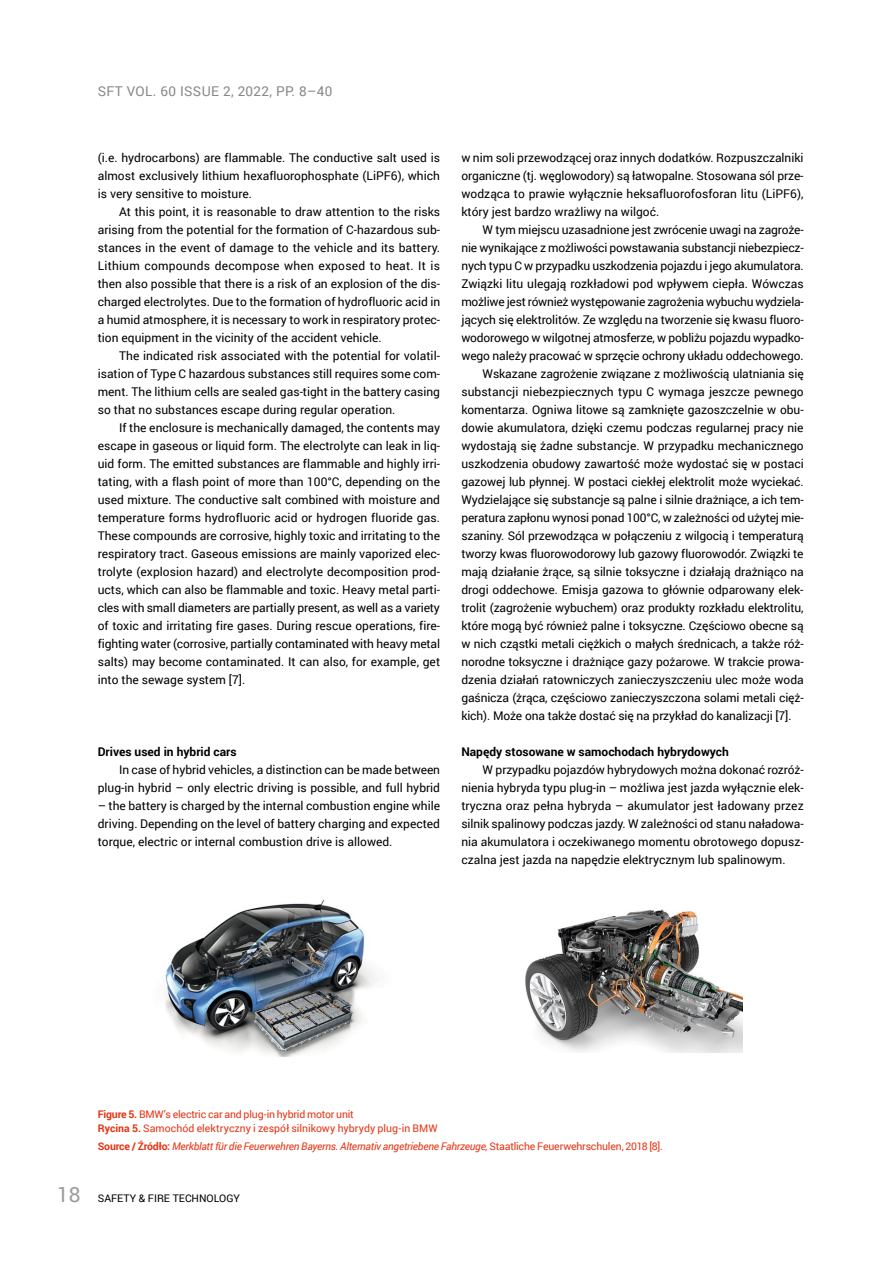
<style>
.page{position:relative;width:893px;height:1263px;background:#fff}
.page>*{position:absolute;margin:0;border:0;box-sizing:border-box;transform-origin:0 0}
.t1{font:13.5px "Roboto";letter-spacing:.025em;color:#878787}
.t2{font:12px/18px "Roboto";letter-spacing:-.01em;color:#000;text-align:justify}
.t3{font:700 12px "Roboto";color:#000}
.t4{font:italic 10.5px "Roboto";letter-spacing:-.02em;color:#e63312}
.t5{font:10.5px/13.5px "Roboto";letter-spacing:-.01em;color:#e63312}
.t6{font:10.5px "Roboto";color:#000}
.s1{font-weight:700}
.s2{font-weight:700;font-style:normal}
.s3{font-style:normal}
.s4{font-size:21px;color:#9d9d9c}
</style>
<div class="page">
<img style="left:164px;top:899px;width:214px;height:158px">
<img style="left:525px;top:909px;width:217px;height:144px">
<p class="t1" style="left:98px;top:82px;width:236px">SFT VOL. 60 ISSUE 2, 2022, PP. 8–40</p>
<p class="t2" style="left:98px;top:148px;width:344px">(i.e. hydrocarbons) are flammable. The conductive salt used is almost exclusively lithium hexafluorophosphate (LiPF6), which is very sensitive to moisture.</p>
<p class="t2" style="left:98px;top:202px;width:344px;text-indent:21px">At this point, it is reasonable to draw attention to the risks arising from the potential for the formation of C-hazardous sub&shy;stances in the event of damage to the vehicle and its battery.<br>Lithium compounds decompose when exposed to heat. It is then also possible that there is a risk of an explosion of the dis&shy;charged electrolytes. Due to the formation of hydrofluoric acid in a humid atmosphere, it is necessary to work in respiratory protec&shy;tion equipment in the vicinity of the accident vehicle.</p>
<p class="t2" style="left:98px;top:346px;width:344px;text-indent:21px">The indicated risk associated with the potential for volatil&shy;isation of Type C hazardous substances still requires some com&shy;ment. The lithium cells are sealed gas-tight in the battery casing so that no substances escape during regular operation.</p>
<p class="t2" style="left:98px;top:418px;width:344px;text-indent:21px">If the enclosure is mechanically damaged, the contents may escape in gaseous or liquid form. The electrolyte can leak in liq&shy;uid form. The emitted substances are flammable and highly irri&shy;tating, with a flash point of more than 100°C, depending on the used mixture. The conductive salt combined with moisture and temperature forms hydrofluoric acid or hydrogen fluoride gas.<br>These compounds are corrosive, highly toxic and irritating to the respiratory tract. Gaseous emissions are mainly vaporized elec&shy;trolyte (explosion hazard) and electrolyte decomposition prod&shy;ucts, which can also be flammable and toxic. Heavy metal parti&shy;cles with small diameters are partially present, as well as a variety of toxic and irritating fire gases. During rescue operations, fire&shy;fighting water (corrosive, partially contaminated with heavy metal salts) may become contaminated. It can also, for example, get into the sewage system [7].</p>
<p class="t3" style="left:98px;top:743px;width:140px">Drives used in hybrid cars</p>
<p class="t2" style="left:98px;top:760px;width:344px;text-align:right">In case of hybrid vehicles, a distinction can be made between plug-in hybrid – only electric driving is possible, and full hybrid</p>
<p class="t2" style="left:98px;top:796px;width:344px">– the battery is charged by the internal combustion engine while driving. Depending on the level of battery charging and expected torque, electric or internal combustion drive is allowed.</p>
<p class="t2" style="left:461px;top:148px;width:344px">w nim soli przewodzącej oraz innych dodatków. Rozpuszczalniki organiczne (tj. węglowodory) są łatwopalne. Stosowana sól prze&shy;wodząca to prawie wyłącznie heksafluorofosforan litu (LiPF6), który jest bardzo wrażliwy na wilgoć.</p>
<p class="t2" style="left:483px;top:220px;width:322px">W tym miejscu uzasadnione jest zwrócenie uwagi na zagroże-</p>
<p class="t2" style="left:461px;top:238px;width:344px">nie wynikające z możliwości powstawania substancji niebezpiecz-</p>
<p class="t2" style="left:461px;top:256px;width:344px">nych typu C w przypadku uszkodzenia pojazdu i jego akumulatora.</p>
<p class="t2" style="left:461px;top:274px;width:344px">Związki litu ulegają rozkładowi pod wpływem ciepła. Wówczas</p>
<p class="t2" style="left:461px;top:292px;width:344px">możliwe jest również występowanie zagrożenia wybuchu wydziela-</p>
<p class="t2" style="left:461px;top:310px;width:344px">jących się elektrolitów. Ze względu na tworzenie się kwasu fluoro-</p>
<p class="t2" style="left:461px;top:328px;width:344px">wodorowego w wilgotnej atmosferze, w pobliżu pojazdu wypadko-</p>
<p class="t2" style="left:461px;top:346px;width:344px">wego należy pracować w sprzęcie ochrony układu oddechowego.</p>
<p class="t2" style="left:483px;top:364px;width:323px">Wskazane zagrożenie związane z możliwością ulatniania się</p>
<p class="t2" style="left:461px;top:382px;width:344px">substancji niebezpiecznych typu C wymaga jeszcze pewnego</p>
<p class="t2" style="left:461px;top:400px;width:344px">komentarza. Ogniwa litowe są zamknięte gazoszczelnie w obu-</p>
<p class="t2" style="left:461px;top:418px;width:344px">dowie akumulatora, dzięki czemu podczas regularnej pracy nie</p>
<p class="t2" style="left:461px;top:436px;width:344px">wydostają się żadne substancje. W przypadku mechanicznego</p>
<p class="t2" style="left:461px;top:454px;width:344px">uszkodzenia obudowy zawartość może wydostać się w postaci</p>
<p class="t2" style="left:461px;top:472px;width:344px">gazowej lub płynnej. W postaci ciekłej elektrolit może wyciekać.</p>
<p class="t2" style="left:461px;top:490px;width:344px">Wydzielające się substancje są palne i silnie drażniące, a ich tem-</p>
<p class="t2" style="left:461px;top:508px;width:344px">peratura zapłonu wynosi ponad 100°C, w zależności od użytej mie-</p>
<p class="t2" style="left:461px;top:526px;width:344px">szaniny. Sól przewodząca w połączeniu z wilgocią i temperaturą</p>
<p class="t2" style="left:461px;top:544px;width:344px">tworzy kwas fluorowodorowy lub gazowy fluorowodór. Związki te</p>
<p class="t2" style="left:461px;top:562px;width:344px">mają działanie żrące, są silnie toksyczne i działają drażniąco na</p>
<p class="t2" style="left:461px;top:580px;width:344px">drogi oddechowe. Emisja gazowa to głównie odparowany elek-</p>
<p class="t2" style="left:461px;top:598px;width:344px">trolit (zagrożenie wybuchem) oraz produkty rozkładu elektrolitu,</p>
<p class="t2" style="left:461px;top:616px;width:344px">które mogą być również palne i toksyczne. Częściowo obecne są</p>
<p class="t2" style="left:461px;top:634px;width:344px">w nich cząstki metali ciężkich o małych średnicach, a także róż-</p>
<p class="t2" style="left:461px;top:652px;width:344px">norodne toksyczne i drażniące gazy pożarowe. W trakcie prowa-</p>
<p class="t2" style="left:461px;top:670px;width:344px">dzenia działań ratowniczych zanieczyszczeniu ulec może woda</p>
<p class="t2" style="left:461px;top:688px;width:344px">gaśnicza (żrąca, częściowo zanieczyszczona solami metali cięż-</p>
<p class="t2" style="left:461px;top:706px;width:332px">kich). Może ona także dostać się na przykład do kanalizacji [7].</p>
<p class="t3" style="left:461px;top:743px;width:269px">Napędy stosowane w samochodach hybrydowych</p>
<p class="t2" style="left:461px;top:760px;width:344px;text-indent:21px">W przypadku pojazdów hybrydowych można dokonać rozróż&shy;nienia hybryda typu plug-in – możliwa jest jazda wyłącznie elek&shy;tryczna oraz pełna hybryda – akumulator jest ładowany przez silnik spalinowy podczas jazdy. W zależności od stanu naładowa&shy;nia akumulatora i oczekiwanego momentu obrotowego dopusz&shy;czalna jest jazda na napędzie elektrycznym lub spalinowym.</p>
<p class="t5" style="left:98px;top:1107px;width:341px"><span class="s1">Figure 5.</span> BMW’s electric car and plug-in hybrid motor unit<br><span class="s1">Rycina 5.</span> Samochód elektryczny i zespół silnikowy hybrydy plug-in BMW</p>
<p class="t4" style="left:98px;top:1139px;width:567px"><span class="s2">Source / Źródło:</span> Merkblatt für die Feuerwehren Bayerns. Alternativ angetriebene Fahrzeuge, <span class="s3">Staatliche Feuerwehrschulen, 2018 [8].</span></p>
<p class="t6" style="left:57px;top:1190px;width:184px"><span class="s4">18</span> SAFETY &amp; FIRE TECHNOLOGY</p>
</div>
